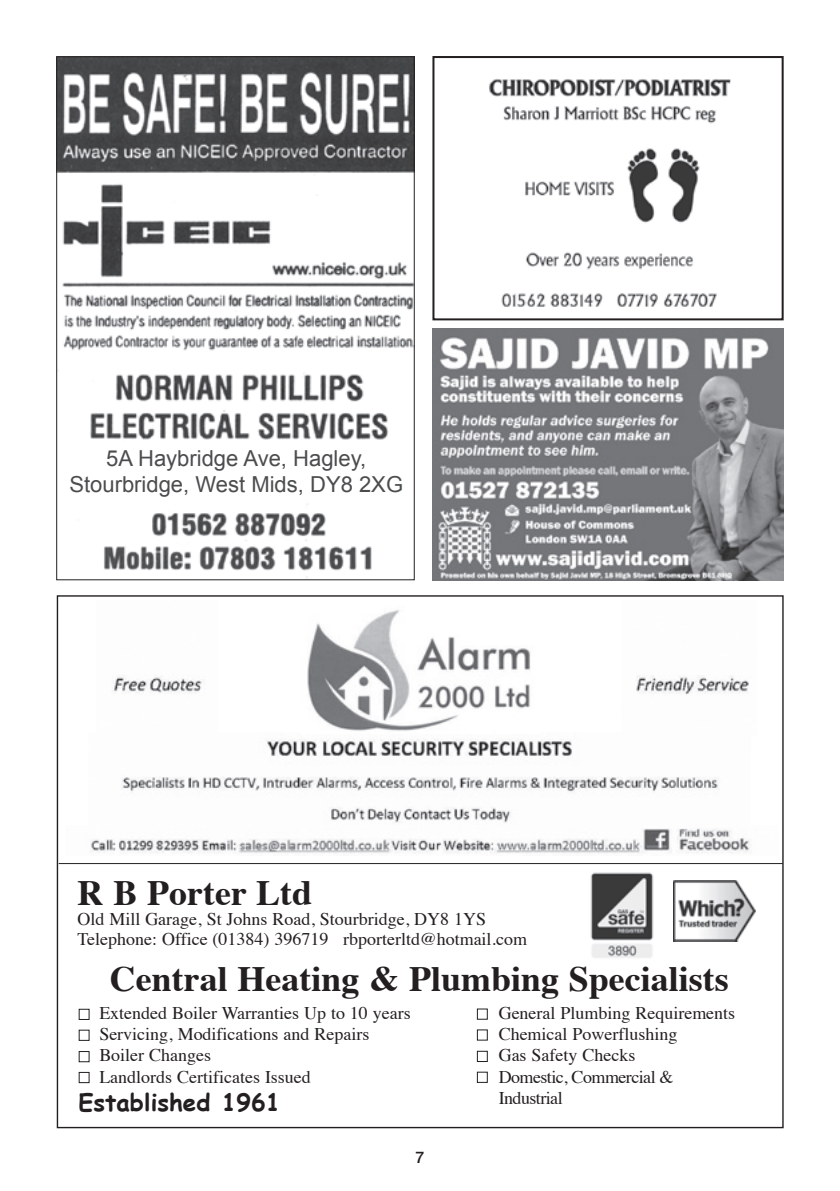
<style>
.page{position:relative;width:840px;height:1191px;background:#fff}
.page>*{position:absolute;margin:0;border:0;box-sizing:border-box;transform-origin:0 0}
.t1{font:700 35.6px "Times";color:#231f20}
.t2{font:700 23.8px "Comic Sans MS";color:#231f20}
.t3{font:22px/26.4px "Arial";color:#4b4c4d;text-align:center}
.t4{font:17.8px/19.8px "Times";color:#231f20}
.t5{font:17.8px "Times";letter-spacing:-.03em;color:#231f20}
.t6{font:500 16px "Helvetica Neue";color:#231f20}
</style>
<div class="page">
<img style="left:485px;top:79px;width:246px;height:242px">
<div style="left:432px;top:56px;width:351px;height:264px;border:2px solid #231f20"></div>
<img style="left:590px;top:872px;width:64px;height:86px">
<hr style="left:59px;top:863px;width:723px;height:1px;background:#231f20">
<div style="left:79px;top:1008px;width:10px;height:12px;border:1px solid #231f20"></div>
<div style="left:79px;top:1051px;width:10px;height:11px;border:1px solid #231f20"></div>
<div style="left:79px;top:1072px;width:10px;height:11px;border:1px solid #231f20"></div>
<div style="left:476px;top:1050px;width:11px;height:12px;border:1px solid #231f20"></div>
<div style="left:476px;top:1071px;width:11px;height:11px;border:1px solid #231f20"></div>
<img style="left:673px;top:880px;width:82px;height:61px">
<img style="left:636px;top:675px;width:113px;height:20px">
<img style="left:112px;top:677px;width:90px;height:17px">
<img style="left:121px;top:739px;width:597px;height:84px">
<img style="left:91px;top:828px;width:659px;height:26px">
<img style="left:432px;top:328px;width:351px;height:252px">
<img style="left:58px;top:58px;width:354px;height:520px">
<div style="left:63px;top:442px;width:346px;height:58px;background:#fff"></div>
<img style="left:307px;top:609px;width:224px;height:122px">
<p class="t3" style="left:69px;top:445px;width:335px">5A Haybridge Ave, Hagley,<br>Stourbridge, West Mids, DY8 2XG</p>
<h1 class="t1" style="left:77px;top:859px;width:236px">R B Porter Ltd</h1>
<p class="t4" style="left:77px;top:907px;width:451px">Old Mill Garage, St Johns Road, Stourbridge, DY8 1YS<br>Telephone: Office (01384) 396719 rbporterltd@hotmail.com</p>
<h1 class="t1" style="left:110px;top:944px;width:620px">Central Heating &amp; Plumbing Specialists</h1>
<p class="t4" style="left:99px;top:1001px;width:313px">Extended Boiler Warranties Up to 10 years</p>
<p class="t4" style="left:498px;top:1001px;width:238px">General Plumbing Requirements</p>
<p class="t4" style="left:99px;top:1022px;width:271px">Servicing, Modifications and Repairs</p>
<p class="t4" style="left:498px;top:1022px;width:180px">Chemical Powerflushing</p>
<p class="t4" style="left:99px;top:1044px;width:113px">Boiler Changes</p>
<p class="t4" style="left:498px;top:1044px;width:138px">Gas Safety Checks</p>
<p class="t4" style="left:99px;top:1065px;width:213px">Landlords Certificates Issued</p>
<p class="t5" style="left:498px;top:1060px;width:176px">Domestic, Commercial &amp;</p>
<h2 class="t2" style="left:79px;top:1084px;width:203px">Established 1961</h2>
<p class="t5" style="left:498px;top:1081px;width:65px">Industrial</p>
<p class="t6" style="left:415px;top:1147px;width:10px">7</p>
</div>
